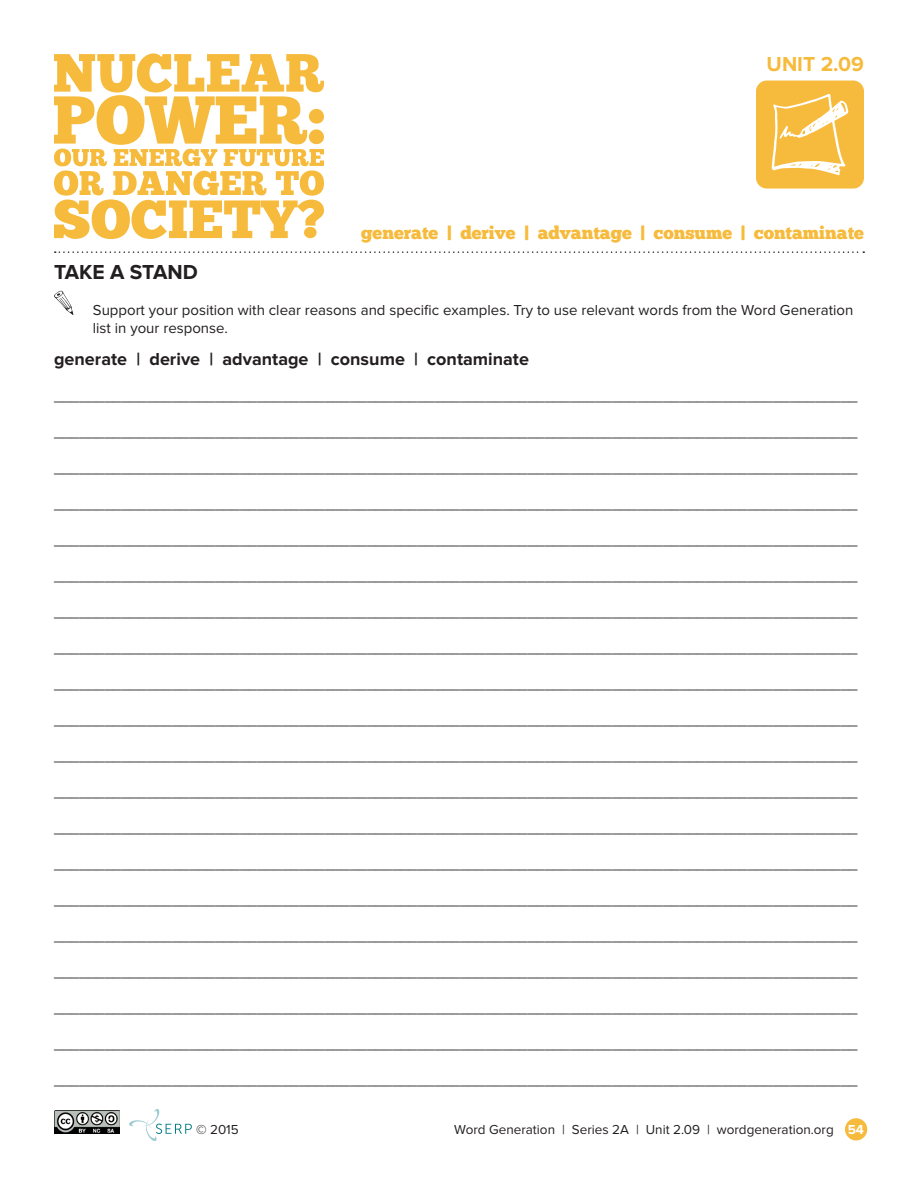
<style>
.page{position:relative;width:918px;height:1188px;background:#fff}
.page>*{position:absolute;margin:0;border:0;box-sizing:border-box;transform-origin:0 0}
.t1{font:700 21px "Proxima Nova";color:#231f20}
.t2{font:700 21px "Proxima Nova";color:#f6bb3c}
.t3{font:700 18px "Proxima Nova";color:#231f20}
.t4{font:18px "Chunk Five Ex";color:#f6bb3c}
.t5{font:15px/18px "Proxima Nova";color:#231f20}
.t6{font:13.5px "Proxima Nova";color:#231f20}
.s1{font-weight:700;color:#fffefe}
</style>
<div class="page">
<img style="left:54px;top:1111px;width:66px;height:23px">
<svg style="left:129px;top:1109px;width:63px;height:32px"></svg>
<div style="left:756px;top:81px;width:108px;height:108px;background:#f6bb3c;border-radius:11px"></div>
<svg style="left:772px;top:94px;width:76px;height:81px"></svg>
<svg style="left:55px;top:251px;width:809px;height:2px"></svg>
<svg style="left:54px;top:290px;width:19px;height:25px"></svg>
<div style="left:845px;top:1118px;width:22px;height:22px;background:#f6bb3c;border-radius:50%"></div>
<svg style="left:54px;top:53px;width:270px;height:186px"></svg>
<p class="t2" style="left:767px;top:52px;width:99px">UNIT 2.09</p>
<p class="t4" style="left:361px;top:219px;width:504px">generate | derive | advantage | consume | contaminate</p>
<p class="t1" style="left:54px;top:259px;width:145px">TAKE A STAND</p>
<p class="t5" style="left:93px;top:301px;width:762px">Support your position with clear reasons and specific examples. Try to use relevant words from the Word Generation list in your response.</p>
<p class="t3" style="left:54px;top:349px;width:477px">generate | derive | advantage | consume | contaminate</p>
<p class="t5" style="left:54px;top:387px;width:805px">_______________________________________________________________________________________________</p>
<p class="t5" style="left:54px;top:423px;width:805px">_______________________________________________________________________________________________</p>
<p class="t5" style="left:54px;top:459px;width:805px">_______________________________________________________________________________________________</p>
<p class="t5" style="left:54px;top:495px;width:805px">_______________________________________________________________________________________________</p>
<p class="t5" style="left:54px;top:531px;width:805px">_______________________________________________________________________________________________</p>
<p class="t5" style="left:54px;top:567px;width:805px">_______________________________________________________________________________________________</p>
<p class="t5" style="left:54px;top:603px;width:805px">_______________________________________________________________________________________________</p>
<p class="t5" style="left:54px;top:639px;width:805px">_______________________________________________________________________________________________</p>
<p class="t5" style="left:54px;top:675px;width:805px">_______________________________________________________________________________________________</p>
<p class="t5" style="left:54px;top:711px;width:805px">_______________________________________________________________________________________________</p>
<p class="t5" style="left:54px;top:747px;width:805px">_______________________________________________________________________________________________</p>
<p class="t5" style="left:54px;top:783px;width:805px">_______________________________________________________________________________________________</p>
<p class="t5" style="left:54px;top:819px;width:805px">_______________________________________________________________________________________________</p>
<p class="t5" style="left:54px;top:855px;width:805px">_______________________________________________________________________________________________</p>
<p class="t5" style="left:54px;top:891px;width:805px">_______________________________________________________________________________________________</p>
<p class="t5" style="left:54px;top:927px;width:805px">_______________________________________________________________________________________________</p>
<p class="t5" style="left:54px;top:963px;width:805px">_______________________________________________________________________________________________</p>
<p class="t5" style="left:54px;top:999px;width:805px">_______________________________________________________________________________________________</p>
<p class="t5" style="left:54px;top:1035px;width:805px">_______________________________________________________________________________________________</p>
<p class="t5" style="left:54px;top:1071px;width:805px">_______________________________________________________________________________________________</p>
<p class="t6" style="left:196px;top:1122px;width:44px">© 2015</p>
<p class="t6" style="left:454px;top:1122px;width:411px">Word Generation | Series 2A | Unit 2.09 | wordgeneration.org <span class="s1">54</span></p>
</div>
